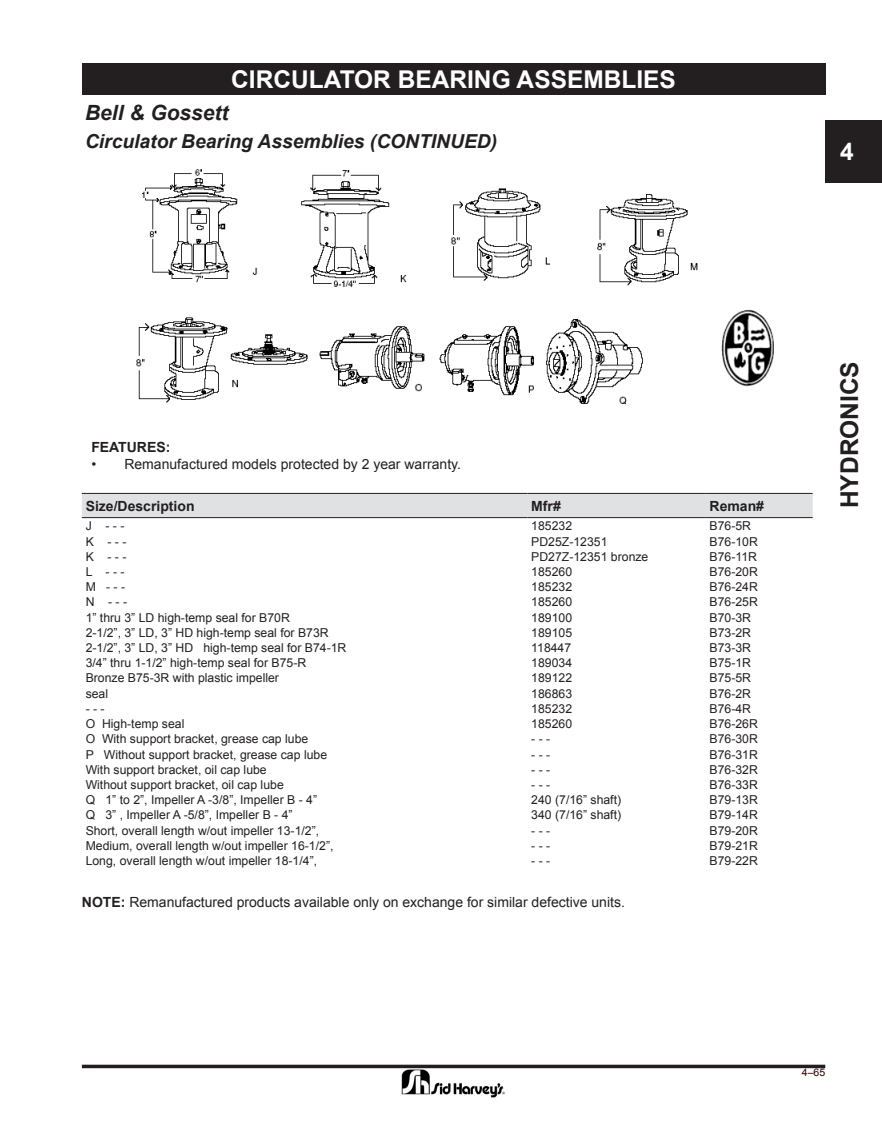
<style>
.page{position:relative;width:882px;height:1134px;background:#fff}
.page>*{position:absolute;margin:0;border:0;box-sizing:border-box;transform-origin:0 0}
.t1{font:700 24.5px "Arial";color:#fff}
.t2{font:700 24.5px "Arial";color:#231f20}
.t3{font:italic 700 21px "Arial";color:#231f20}
.t4{font:italic 700 19.25px "Arial";color:#231f20}
.t5{font:14px "Arial";color:#231f20}
.t6{font:700 14px "Arial";color:#231f20}
.t7{font:12.25px "Arial";color:#231f20}
.t8{font:10.5px "Arial";color:#2f0000}
.s1{font-weight:700}
</style>
<div class="page">
<div style="left:82px;top:63px;width:743px;height:32px;background:#231f20"></div>
<img style="left:401px;top:1068px;width:105px;height:30px">
<hr style="left:82px;top:1065px;width:743px;height:3px;background:#231f20">
<div style="left:825px;top:120px;width:57px;height:63px;background:#231f20"></div>
<img style="left:136px;top:169px;width:638px;height:236px">
<div style="left:82px;top:494px;width:731px;height:23px;background:#e0e1e3"></div>
<hr style="left:82px;top:493px;width:446px;height:1px;background:#231f20">
<hr style="left:528px;top:493px;width:178px;height:1px;background:#231f20">
<hr style="left:706px;top:493px;width:107px;height:1px;background:#231f20">
<hr style="left:82px;top:517px;width:446px;height:1px;background:#231f20">
<hr style="left:528px;top:517px;width:178px;height:1px;background:#231f20">
<hr style="left:706px;top:517px;width:107px;height:1px;background:#231f20">
<p class="t1" style="left:231px;top:63px;width:446px">CIRCULATOR BEARING ASSEMBLIES</p>
<p class="t3" style="left:85px;top:99px;width:145px">Bell &amp; Gossett</p>
<p class="t4" style="left:85px;top:128px;width:414px">Circulator Bearing Assemblies (CONTINUED)</p>
<p class="t1" style="left:840px;top:135px;width:15px">4</p>
<p class="t6" style="left:91px;top:438px;width:81px">FEATURES:</p>
<p class="t5" style="left:91px;top:455px;width:6px">•</p>
<p class="t5" style="left:124px;top:455px;width:338px">Remanufactured models protected by 2 year warranty.</p>
<p class="t6" style="left:86px;top:496px;width:110px">Size/Description</p>
<p class="t6" style="left:531px;top:496px;width:31px">Mfr#</p>
<p class="t6" style="left:710px;top:496px;width:56px">Reman#</p>
<p class="t7" style="left:86px;top:518px;width:40px">J - - -</p>
<p class="t7" style="left:531px;top:518px;width:42px">185232</p>
<p class="t7" style="left:710px;top:518px;width:43px">B76-5R</p>
<p class="t7" style="left:86px;top:533px;width:42px">K - - -</p>
<p class="t7" style="left:531px;top:533px;width:78px">PD25Z-12351</p>
<p class="t7" style="left:710px;top:533px;width:50px">B76-10R</p>
<p class="t7" style="left:86px;top:548px;width:42px">K - - -</p>
<p class="t7" style="left:531px;top:548px;width:119px">PD27Z-12351 bronze</p>
<p class="t7" style="left:710px;top:548px;width:49px">B76-11R</p>
<p class="t7" style="left:86px;top:564px;width:41px">L - - -</p>
<p class="t7" style="left:531px;top:564px;width:42px">185260</p>
<p class="t7" style="left:710px;top:564px;width:50px">B76-20R</p>
<p class="t7" style="left:86px;top:579px;width:41px">M - - -</p>
<p class="t7" style="left:531px;top:579px;width:42px">185232</p>
<p class="t7" style="left:710px;top:579px;width:50px">B76-24R</p>
<p class="t7" style="left:86px;top:594px;width:43px">N - - -</p>
<p class="t7" style="left:531px;top:594px;width:42px">185260</p>
<p class="t7" style="left:710px;top:594px;width:50px">B76-25R</p>
<p class="t7" style="left:86px;top:609px;width:206px">1” thru 3” LD high-temp seal for B70R</p>
<p class="t7" style="left:531px;top:609px;width:42px">189100</p>
<p class="t7" style="left:710px;top:609px;width:43px">B70-3R</p>
<p class="t7" style="left:86px;top:625px;width:245px">2-1/2”, 3” LD, 3” HD high-temp seal for B73R</p>
<p class="t7" style="left:531px;top:625px;width:42px">189105</p>
<p class="t7" style="left:710px;top:625px;width:43px">B73-2R</p>
<p class="t7" style="left:86px;top:640px;width:262px">2-1/2”, 3” LD, 3” HD high-temp seal for B74-1R</p>
<p class="t7" style="left:531px;top:640px;width:41px">118447</p>
<p class="t7" style="left:710px;top:640px;width:43px">B73-3R</p>
<p class="t7" style="left:86px;top:655px;width:222px">3/4” thru 1-1/2” high-temp seal for B75-R</p>
<p class="t7" style="left:531px;top:655px;width:42px">189034</p>
<p class="t7" style="left:710px;top:655px;width:43px">B75-1R</p>
<p class="t7" style="left:86px;top:670px;width:195px">Bronze B75-3R with plastic impeller</p>
<p class="t7" style="left:531px;top:670px;width:42px">189122</p>
<p class="t7" style="left:710px;top:670px;width:43px">B75-5R</p>
<p class="t7" style="left:86px;top:685px;width:24px">seal</p>
<p class="t7" style="left:531px;top:685px;width:42px">186863</p>
<p class="t7" style="left:710px;top:685px;width:43px">B76-2R</p>
<p class="t7" style="left:86px;top:701px;width:21px">- - -</p>
<p class="t7" style="left:531px;top:701px;width:42px">185232</p>
<p class="t7" style="left:710px;top:701px;width:43px">B76-4R</p>
<p class="t7" style="left:86px;top:716px;width:100px">O High-temp seal</p>
<p class="t7" style="left:531px;top:716px;width:42px">185260</p>
<p class="t7" style="left:710px;top:716px;width:50px">B76-26R</p>
<p class="t7" style="left:86px;top:731px;width:224px">O With support bracket, grease cap lube</p>
<p class="t7" style="left:531px;top:731px;width:21px">- - -</p>
<p class="t7" style="left:710px;top:731px;width:50px">B76-30R</p>
<p class="t7" style="left:86px;top:746px;width:243px">P Without support bracket, grease cap lube</p>
<p class="t7" style="left:531px;top:746px;width:21px">- - -</p>
<p class="t7" style="left:710px;top:746px;width:50px">B76-31R</p>
<p class="t7" style="left:86px;top:761px;width:183px">With support bracket, oil cap lube</p>
<p class="t7" style="left:531px;top:761px;width:21px">- - -</p>
<p class="t7" style="left:710px;top:761px;width:50px">B76-32R</p>
<p class="t7" style="left:86px;top:777px;width:200px">Without support bracket, oil cap lube</p>
<p class="t7" style="left:531px;top:777px;width:21px">- - -</p>
<p class="t7" style="left:710px;top:777px;width:50px">B76-33R</p>
<p class="t7" style="left:86px;top:792px;width:233px">Q 1” to 2”, Impeller A -3/8”, Impeller B - 4”</p>
<p class="t7" style="left:531px;top:792px;width:91px">240 (7/16” shaft)</p>
<p class="t7" style="left:710px;top:792px;width:50px">B79-13R</p>
<p class="t7" style="left:86px;top:807px;width:208px">Q 3” , Impeller A -5/8”, Impeller B - 4”</p>
<p class="t7" style="left:531px;top:807px;width:91px">340 (7/16” shaft)</p>
<p class="t7" style="left:710px;top:807px;width:50px">B79-14R</p>
<p class="t7" style="left:86px;top:822px;width:235px">Short, overall length w/out impeller 13-1/2”,</p>
<p class="t7" style="left:531px;top:822px;width:21px">- - -</p>
<p class="t7" style="left:710px;top:822px;width:50px">B79-20R</p>
<p class="t7" style="left:86px;top:838px;width:249px">Medium, overall length w/out impeller 16-1/2”,</p>
<p class="t7" style="left:531px;top:838px;width:21px">- - -</p>
<p class="t7" style="left:710px;top:838px;width:50px">B79-21R</p>
<p class="t7" style="left:86px;top:853px;width:233px">Long, overall length w/out impeller 18-1/4”,</p>
<p class="t7" style="left:531px;top:853px;width:21px">- - -</p>
<p class="t7" style="left:710px;top:853px;width:50px">B79-22R</p>
<p class="t5" style="left:82px;top:893px;width:545px"><span class="s1">NOTE:</span> Remanufactured products available only on exchange for similar defective units.</p>
<p class="t2" style="left:833px;top:508px;width:149px;rotate:-90deg">HYDRONICS</p>
<p class="t8" style="left:802px;top:1065px;width:25px">4–65</p>
</div>
